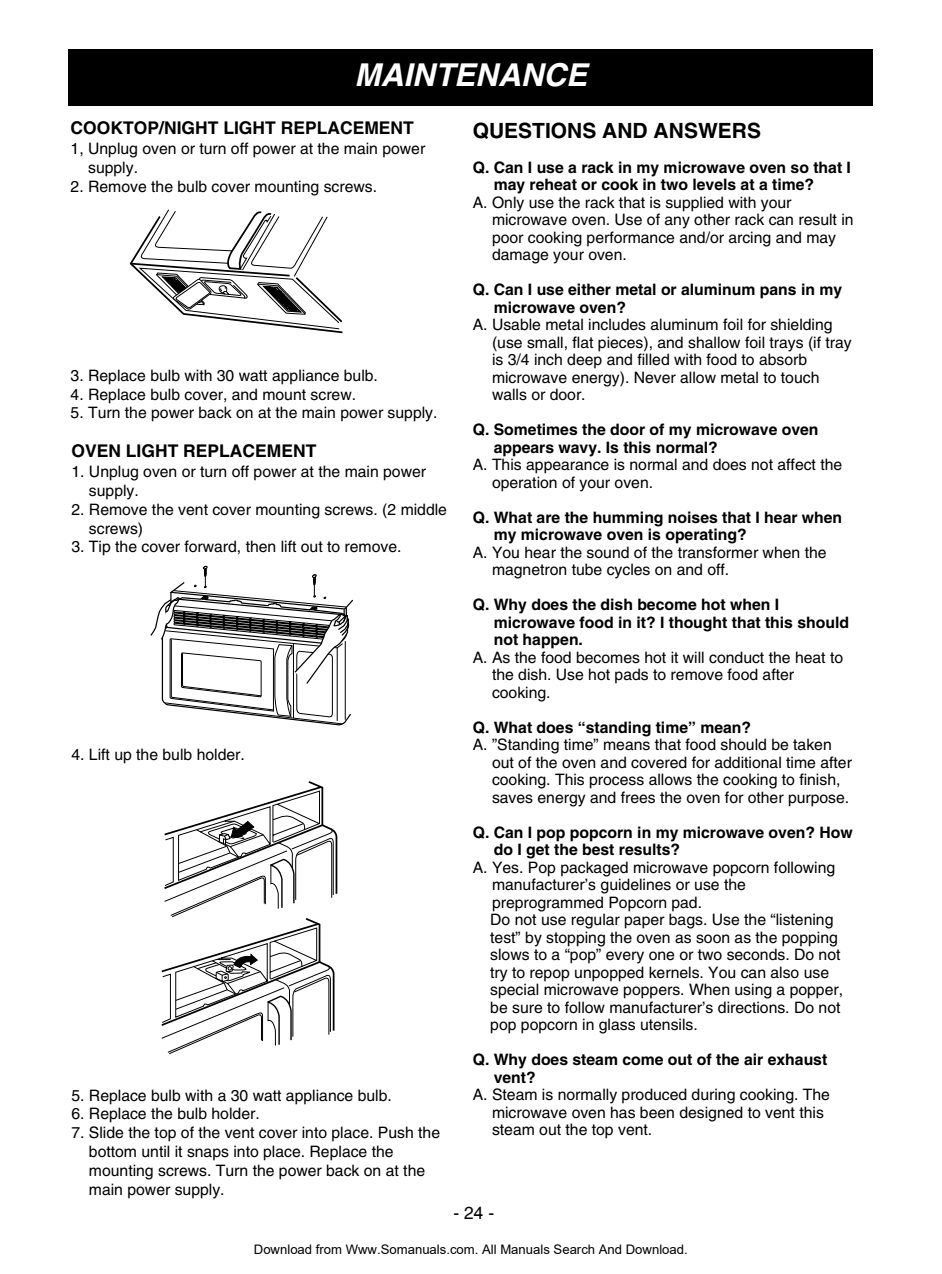
<style>
.page{position:relative;width:942px;height:1274px;background:#fff}
.page>*{position:absolute;margin:0;border:0;box-sizing:border-box;transform-origin:0 0}
.t1{font:italic 700 31.5px "Helvetica";color:#fff}
.t2{font:700 21px "Helvetica";color:#000}
.t3{font:700 17.5px "Helvetica";color:#000}
.t4{font:17.5px "Helvetica";color:#000}
.t5{font:15.75px/17.5px "Helvetica";color:#000}
.t6{font:700 15.75px/17.5px "Helvetica";color:#000}
.t7{font:13.12px "Arial";color:#000}
.s1{font-family:"Arial"}
</style>
<div class="page">
<div style="left:69px;top:50px;width:803px;height:56px;background:#000"></div>
<svg style="left:129px;top:209px;width:214px;height:125px"></svg>
<svg style="left:161px;top:781px;width:177px;height:273px"></svg>
<svg style="left:150px;top:566px;width:203px;height:160px"></svg>
<h1 class="t1" style="left:354px;top:63px;width:234px">MAINTENANCE</h1>
<p class="t3" style="left:71px;top:122px;width:345px">COOKTOP/NIGHT LIGHT REPLACEMENT</p>
<p class="t5" style="left:88px;top:140px;width:338px;line-height:18.9px;text-indent:-17px">1, Unplug oven or turn off power at the main power supply.</p>
<p class="t5" style="left:71px;top:179px;width:308px">2. Remove the bulb cover mounting screws.</p>
<p class="t5" style="left:71px;top:368px;width:309px">3. Replace bulb with 30 watt appliance bulb.</p>
<p class="t5" style="left:71px;top:387px;width:287px">4. Replace bulb cover, and mount screw.</p>
<p class="t5" style="left:71px;top:406px;width:368px">5. Turn the power back on at the main power supply.</p>
<p class="t3" style="left:71px;top:445px;width:246px">OVEN LIGHT REPLACEMENT</p>
<p class="t5" style="left:89px;top:463px;width:338px;line-height:18.9px;text-indent:-17px">1. Unplug oven or turn off power at the main power supply.</p>
<p class="t5" style="left:89px;top:501px;width:359px;line-height:18.9px;text-indent:-17px">2. Remove the vent cover mounting screws. (2 middle screws)</p>
<p class="t5" style="left:71px;top:540px;width:331px">3. Tip the cover forward, then lift out to remove.</p>
<p class="t5" style="left:71px;top:748px;width:175px">4. Lift up the bulb holder.</p>
<p class="t5" style="left:71px;top:1088px;width:322px">5. Replace bulb with a 30 watt appliance bulb.</p>
<p class="t5" style="left:71px;top:1107px;width:190px">6. Replace the bulb holder.</p>
<p class="t5" style="left:89px;top:1125px;width:353px;line-height:18.9px;text-indent:-17px">7. Slide the top of the vent cover into place. Push the bottom until it snaps into place. Replace the mounting screws. Turn the power back on at the main power supply.</p>
<h2 class="t2" style="left:472px;top:122px;width:290px">QUESTIONS AND ANSWERS</h2>
<p class="t6" style="left:493px;top:160px;width:359px;text-indent:-21px">Q. Can I use a rack in my microwave oven so that I may reheat or cook in two levels at a time?</p>
<p class="t5" style="left:492px;top:195px;width:363px;text-indent:-19px">A. Only use the rack that is supplied with your microwave oven. Use of any other rack can result in poor cooking performance and/or arcing and may damage your oven.</p>
<p class="t6" style="left:493px;top:282px;width:350px;text-indent:-21px">Q. Can I use either metal or aluminum pans in my microwave oven?</p>
<p class="t5" style="left:492px;top:317px;width:361px;text-indent:-19px">A. Usable metal includes aluminum foil for shielding (use small, flat pieces), and shallow foil trays (if tray is 3/4 inch deep and filled with food to absorb microwave energy). Never allow metal to touch walls or door.</p>
<p class="t6" style="left:493px;top:422px;width:326px;text-indent:-21px">Q. Sometimes the door of my microwave oven appears wavy. Is this normal?</p>
<p class="t5" style="left:492px;top:457px;width:352px;text-indent:-19px">A. This appearance is normal and does not affect the operation of your oven.</p>
<p class="t6" style="left:493px;top:510px;width:350px;text-indent:-21px">Q. What are the humming noises that I hear when my microwave oven is operating?</p>
<p class="t5" style="left:492px;top:545px;width:336px;text-indent:-19px">A. You hear the sound of the transformer when the magnetron tube cycles on and off.</p>
<p class="t6" style="left:493px;top:597px;width:357px;text-indent:-21px">Q. Why does the dish become hot when I microwave food in it? I thought that this should not happen.</p>
<p class="t5" style="left:492px;top:650px;width:353px;text-indent:-19px">A. As the food becomes hot it will conduct the heat to the dish. Use hot pads to remove food after cooking.</p>
<p class="t6" style="left:472px;top:720px;width:280px">Q. What does “standing time” mean?</p>
<p class="t5" style="left:492px;top:737px;width:361px;text-indent:-19px">A. ”Standing time” means that food should be taken out of the oven and covered for additional time after cooking. This process allows the cooking to finish, saves energy and frees the oven for other purpose.</p>
<p class="t6" style="left:493px;top:825px;width:360px;text-indent:-21px">Q. Can I pop popcorn in my microwave oven? How do I get the best results?</p>
<p class="t5" style="left:490px;top:860px;width:354px;text-indent:-17px">A. Yes. Pop packaged microwave popcorn following manufacturer’s guidelines or use the preprogrammed Popcorn pad.<br>Do not use regular paper bags. Use the “listening test” by stopping the oven as soon as the popping slows to a “pop” every one or two seconds. Do not try to repop unpopped kernels. You can also use special microwave poppers. When using a popper, be sure to follow manufacturer’s directions. Do not pop popcorn in glass utensils.</p>
<p class="t6" style="left:494px;top:1052px;width:335px;text-indent:-21px">Q. Why does steam come out of the air exhaust vent?</p>
<p class="t5" style="left:492px;top:1087px;width:339px;text-indent:-19px">A. Steam is normally produced during cooking. The microwave oven has been designed to vent this steam out the top vent.</p>
<p class="t4" style="left:453px;top:1207px;width:42px">- 2<span class="s1">4</span> -</p>
<p class="t7" style="left:254px;top:1242px;width:435px">Download from Www.Somanuals.com. All Manuals Search And Download.</p>
</div>
